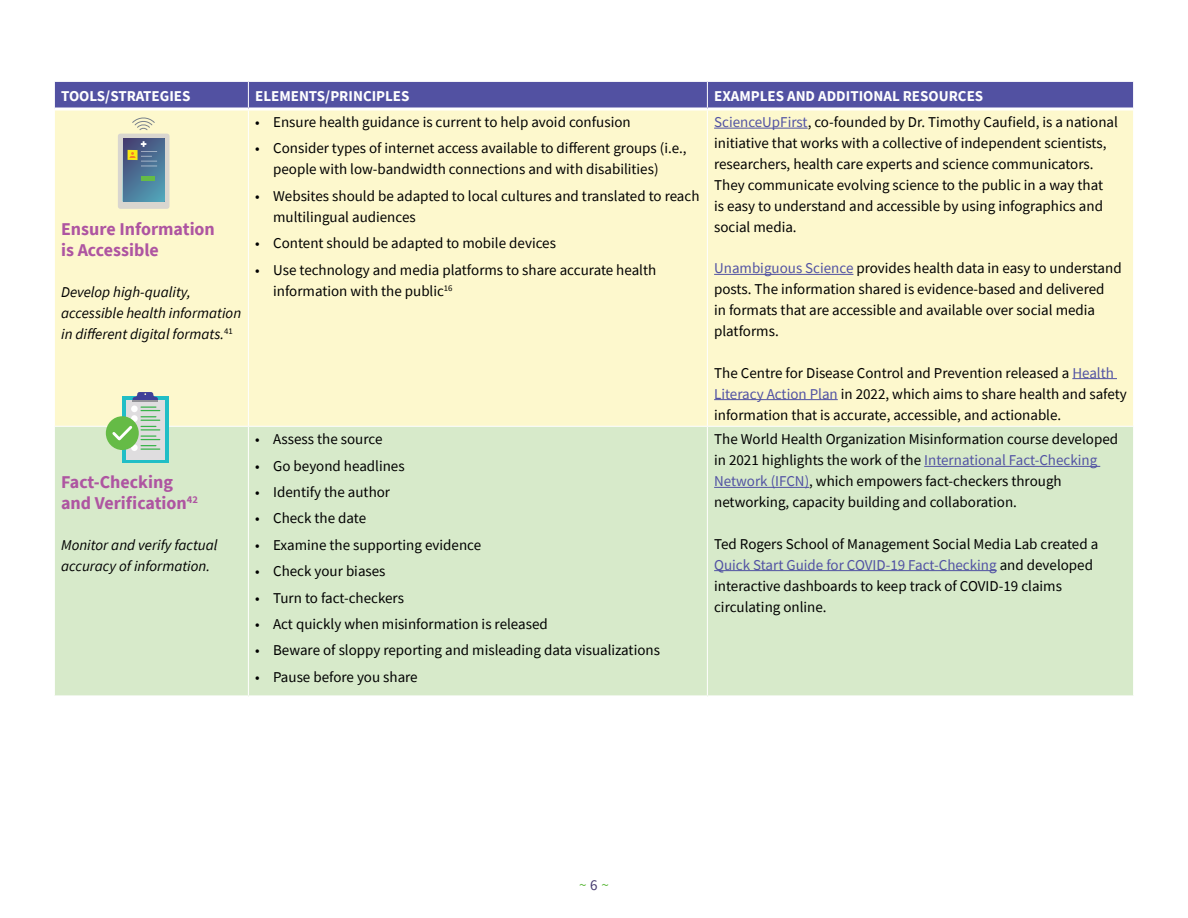
<style>
.page{position:relative;width:1188px;height:918px;background:#fff}
.page>*{position:absolute;margin:0;border:0;box-sizing:border-box;transform-origin:0 0}
.t1{font:700 18px/21px "Source Sans Pro";color:#ae55a1}
.t2{font:15px/21px "Source Sans Pro";color:#000}
.t3{font:italic 15px/21px "Source Sans Pro";color:#000}
.table_header{font:700 15px "Source Sans Pro";color:#fff}
.t4{font:15px "Source Sans Pro";color:#65bc46}
.s1{color:#5152a3}
.s2{color:#453a6e}
</style>
<div class="page">
<div style="left:55px;top:111px;width:1078px;height:315px;background:#fdf8cd"></div>
<div style="left:55px;top:427px;width:1078px;height:268px;background:#d7eaca"></div>
<svg style="left:54px;top:81px;width:1080px;height:28px;background:#5b5aa7"></svg>
<hr style="left:248px;top:111px;width:1px;height:315px;background:#fff">
<hr style="left:707px;top:111px;width:1px;height:315px;background:#fff">
<hr style="left:248px;top:427px;width:1px;height:268px;background:#fff">
<hr style="left:707px;top:427px;width:1px;height:268px;background:#fff">
<hr style="left:55px;top:108px;width:193px;height:3px;background:#fff">
<hr style="left:248px;top:108px;width:459px;height:3px;background:#fff">
<hr style="left:707px;top:108px;width:426px;height:3px;background:#fff">
<hr style="left:714px;top:128px;width:94px;height:1px;background:#5152a3">
<hr style="left:714px;top:274px;width:139px;height:1px;background:#5152a3">
<hr style="left:1072px;top:378px;width:45px;height:1px;background:#5152a3">
<hr style="left:714px;top:399px;width:124px;height:1px;background:#5152a3">
<hr style="left:924px;top:466px;width:176px;height:1px;background:#5152a3">
<hr style="left:714px;top:487px;width:95px;height:1px;background:#5152a3">
<hr style="left:714px;top:570px;width:283px;height:1px;background:#5152a3">
<div style="left:122px;top:396px;width:46px;height:67px;background:#21bec6"></div>
<div style="left:126px;top:400px;width:39px;height:59px;background:#dfdddf"></div>
<div style="left:131px;top:444px;width:7px;height:7px;background:#fff;border-radius:50%"></div>
<div style="left:106px;top:416px;width:33px;height:34px;background:#65bb46;border-radius:50%"></div>
<svg style="left:110px;top:392px;width:50px;height:58px"></svg>
<svg style="left:131px;top:116px;width:25px;height:15px"></svg>
<div style="left:118px;top:134px;width:52px;height:75px;background:#d9d6cf;border-radius:3px"></div>
<svg style="left:123px;top:138px;width:42px;height:64px;background:#4c7899"></svg>
<div style="left:141px;top:176px;width:13px;height:5px;background:#65bc46"></div>
<div style="left:128px;top:150px;width:10px;height:10px;background:#f9e915"></div>
<svg style="left:129px;top:141px;width:28px;height:26px"></svg>
<p class="table_header" style="left:61px;top:86px;width:131px">TOOLS/STRATEGIES</p>
<p class="table_header" style="left:255px;top:86px;width:156px">ELEMENTS/PRINCIPLES</p>
<p class="table_header" style="left:714px;top:86px;width:271px">EXAMPLES AND ADDITIONAL RESOURCES</p>
<p class="t1" style="left:61px;top:218px;width:155px">Ensure Information is Accessible</p>
<p class="t3" style="left:61px;top:282px;width:182px">Develop high-quality, accessible health information in different digital formats.<sup>41</sup></p>
<p class="t2" style="left:255px;top:111px;width:377px">• Ensure health guidance is current to help avoid confusion</p>
<p class="t2" style="left:273px;top:138px;width:415px;text-indent:-18px">• Consider types of internet access available to different groups (i.e., people with low-bandwidth connections and with disabilities)</p>
<p class="t2" style="left:273px;top:185px;width:428px;text-indent:-18px">• Websites should be adapted to local cultures and translated to reach multilingual audiences</p>
<p class="t2" style="left:255px;top:233px;width:302px">• Content should be adapted to mobile devices</p>
<p class="t2" style="left:273px;top:259px;width:385px;text-indent:-18px">• Use technology and media platforms to share accurate health information with the public<sup>16</sup></p>
<p class="t1" style="left:61px;top:471px;width:138px">Fact-Checking and Verification<sup>42</sup></p>
<p class="t3" style="left:61px;top:534px;width:158px">Monitor and verify factual accuracy of information.</p>
<p class="t2" style="left:255px;top:429px;width:129px">• Assess the source</p>
<p class="t2" style="left:255px;top:455px;width:151px">• Go beyond headlines</p>
<p class="t2" style="left:255px;top:481px;width:137px">• Identify the author</p>
<p class="t2" style="left:255px;top:508px;width:113px">• Check the date</p>
<p class="t2" style="left:255px;top:534px;width:228px">• Examine the supporting evidence</p>
<p class="t2" style="left:255px;top:561px;width:132px">• Check your biases</p>
<p class="t2" style="left:255px;top:587px;width:150px">• Turn to fact-checkers</p>
<p class="t2" style="left:255px;top:613px;width:294px">• Act quickly when misinformation is released</p>
<p class="t2" style="left:255px;top:640px;width:406px">• Beware of sloppy reporting and misleading data visualizations</p>
<p class="t2" style="left:255px;top:666px;width:164px">• Pause before you share</p>
<p class="t2" style="left:714px;top:111px;width:405px"><span class="s1">ScienceUpFirst</span>, co-founded by Dr. Timothy Caufield, is a national initiative that works with a collective of independent scientists, researchers, health care experts and science communicators.<br>They communicate evolving science to the public in a way that<br>is easy to understand and accessible by using infographics and social media.</p>
<p class="t2" style="left:714px;top:258px;width:409px"><span class="s1">Unambiguous Science</span> provides health data in easy to understand posts. The information shared is evidence-based and delivered<br>in formats that are accessible and available over social media platforms.</p>
<p class="t2" style="left:714px;top:362px;width:414px">The Centre for Disease Control and Prevention released a <span class="s1">Health<br>Literacy Action Plan</span> in 2022, which aims to share health and safety information that is accurate, accessible, and actionable.</p>
<p class="t2" style="left:714px;top:429px;width:405px">The World Health Organization Misinformation course developed in 2021 highlights the work of the <span class="s1">International Fact-Checking Network (IFCN)</span>, which empowers fact-checkers through networking, capacity building and collaboration.</p>
<p class="t2" style="left:714px;top:533px;width:386px">Ted Rogers School of Management Social Media Lab created a <span class="s1">Quick Start Guide for COVID-19 Fact-Checking</span> and developed interactive dashboards to keep track of COVID-19 claims circulating online.</p>
<p class="t4" style="left:579px;top:876px;width:31px">~ <span class="s2">6</span> ~</p>
</div>
